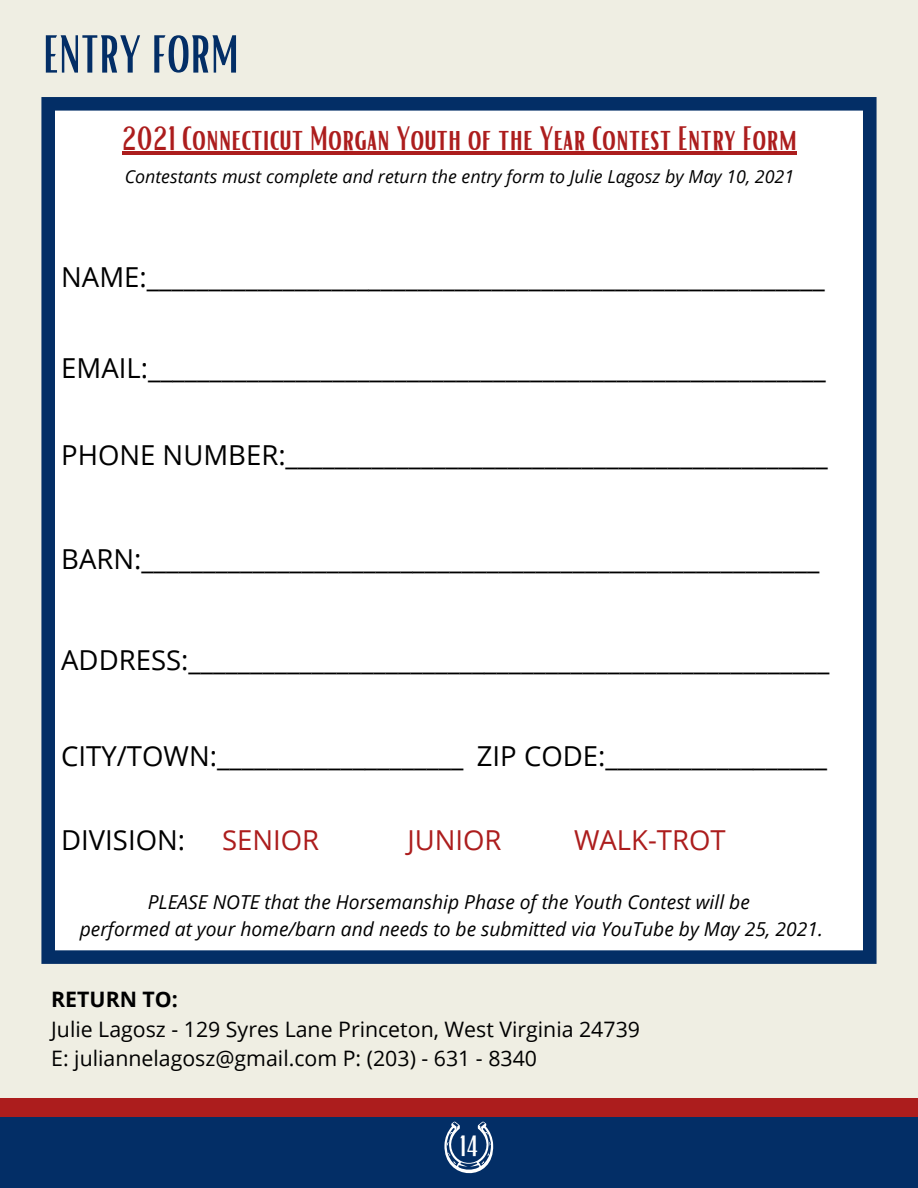
<style>
.page{position:relative;width:918px;height:1188px;background:#efeee3}
.page>*{position:absolute;margin:0;border:0;box-sizing:border-box;transform-origin:0 0}
.t1{font:51.6px "Bright";color:#032e66}
.t2{font:33px "Bright";color:#ac1d1d}
.t3{font:28.5px "Bright";color:#fff}
.t4{font:27.45px "Open Sans";color:#000}
.t5{font:27.45px "Open Sans";color:#ac1d1d}
.t6{font:21.3px "Open Sans";color:#000}
.t7{font:700 21.3px "Open Sans";color:#000}
.t8{font:italic 19.2px "Open Sans";color:#000}
.t9{font:italic 17.85px "Open Sans";color:#000}
</style>
<div class="page">
<div style="left:0;top:1099px;width:918px;height:71px;background:#ac1d1d"></div>
<div style="left:0;top:1117px;width:918px;height:71px;background:#032e66"></div>
<svg style="left:444px;top:1122px;width:50px;height:52px"></svg>
<div style="left:41px;top:97px;width:836px;height:867px;background:#fff"></div>
<hr style="left:122px;top:152px;width:675px;height:3px;background:#ac1d1d">
<p class="t1" style="left:43px;top:21px;width:197px">ENTRY FORM</p>
<p class="t2" style="left:122px;top:117px;width:676px">2021 Connecticut Morgan Youth of the Year Contest Entry Form</p>
<p class="t9" style="left:125px;top:164px;width:671px">Contestants must complete and return the entry form to Julie Lagosz by May 10, 2021</p>
<p class="t4" style="left:61px;top:258px;width:765px">NAME:_______________________________________________________</p>
<p class="t4" style="left:61px;top:348px;width:766px">EMAIL:_______________________________________________________</p>
<p class="t4" style="left:61px;top:436px;width:768px">PHONE NUMBER:____________________________________________</p>
<p class="t4" style="left:61px;top:539px;width:760px">BARN:_______________________________________________________</p>
<p class="t4" style="left:61px;top:641px;width:770px">ADDRESS:____________________________________________________</p>
<p class="t4" style="left:61px;top:736px;width:404px">CITY/TOWN:____________________</p>
<p class="t4" style="left:477px;top:736px;width:352px">ZIP CODE:__________________</p>
<p class="t4" style="left:61px;top:821px;width:125px">DIVISION:</p>
<p class="t5" style="left:222px;top:821px;width:99px">SENIOR</p>
<p class="t5" style="left:407px;top:821px;width:96px">JUNIOR</p>
<p class="t5" style="left:574px;top:821px;width:153px">WALK-TROT</p>
<p class="t8" style="left:148px;top:889px;width:604px">PLEASE NOTE that the Horsemanship Phase of the Youth Contest will be</p>
<p class="t8" style="left:80px;top:916px;width:745px">performed at your home/barn and needs to be submitted via YouTube by May 25, 2021.</p>
<p class="t7" style="left:51px;top:984px;width:128px">RETURN TO:</p>
<p class="t6" style="left:51px;top:1014px;width:590px">Julie Lagosz - 129 Syres Lane Princeton, West Virginia 24739</p>
<p class="t6" style="left:51px;top:1043px;width:487px">E: juliannelagosz@gmail.com P: (203) - 631 - 8340</p>
<p class="t3" style="left:459px;top:1128px;width:21px">14</p>
</div>
